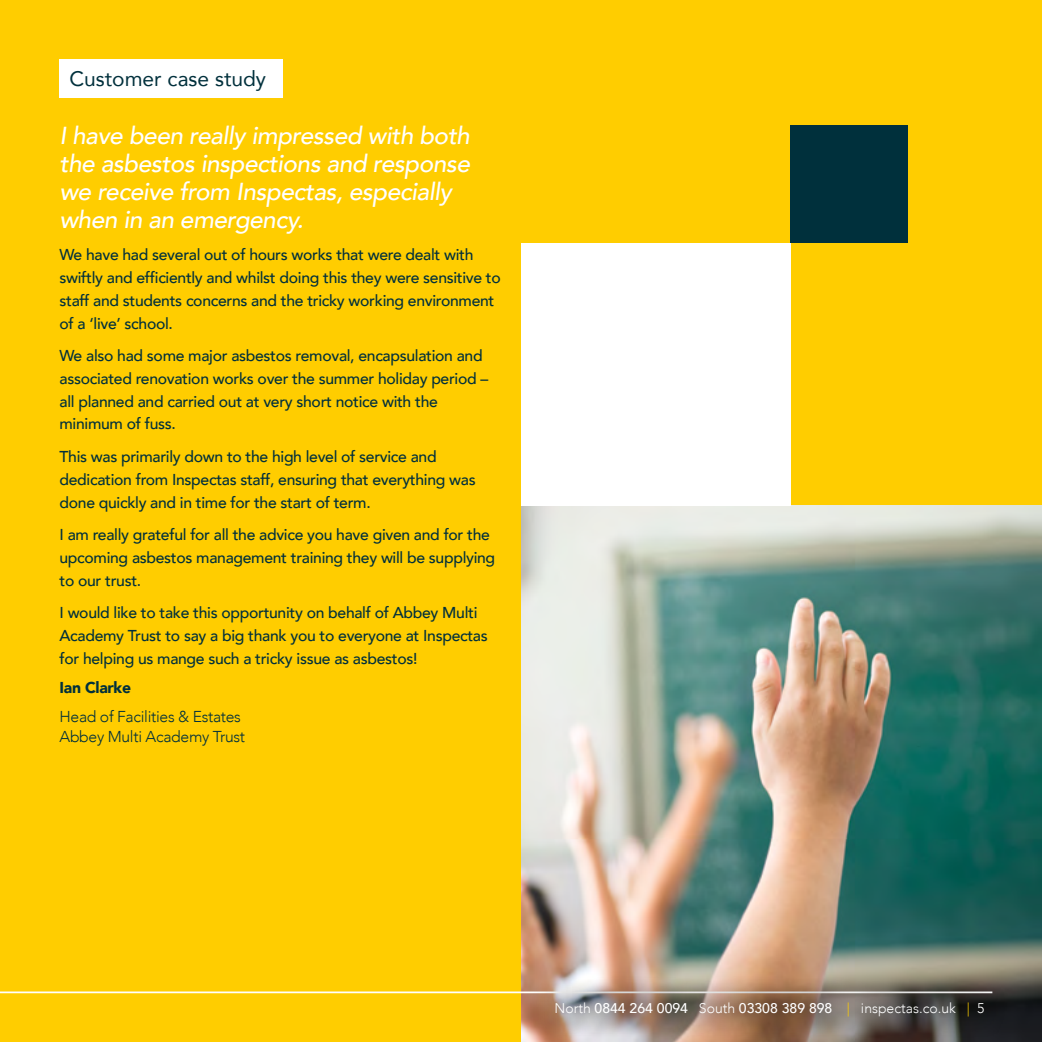
<style>
.page{position:relative;width:1042px;height:1042px;background:#ffcd00}
.page>*{position:absolute;margin:0;border:0;box-sizing:border-box;transform-origin:0 0}
.t1{font:italic 500 24.5px/28px "Avenir";letter-spacing:-.02em;color:#fff}
.t2{font:21px "Avenir";color:#00303c}
.t3{font:500 15.75px/22.8px "Avenir";letter-spacing:-.02em;color:#00303c}
.t4{font:300 15.75px/19.2px "Avenir";letter-spacing:-.02em;color:#00303c}
.t5{font:900 15.75px "Avenir";letter-spacing:-.02em;color:#00303c}
.t6{font:300 14px "Avenir";color:#fff}
.s1{font-weight:500}
.s2{color:#ffcd00}
</style>
<div class="page">
<div style="left:60px;top:60px;width:223px;height:38px;background:#fff"></div>
<img style="left:521px;top:505px;width:521px;height:537px">
<div style="left:521px;top:243px;width:269px;height:262px;background:#fff"></div>
<div style="left:790px;top:125px;width:118px;height:118px;background:#00303c"></div>
<hr style="left:0;top:991px;width:992px;height:2px;background:#fff">
<img style="left:530px;top:976px;width:479px;height:64px">
<h2 class="t2" style="left:69px;top:62px;width:198px">Customer case study</h2>
<h1 class="t1" style="left:60px;top:121px;width:412px">I have been really impressed with both the asbestos inspections and response we receive from Inspectas, especially when in an emergency.</h1>
<p class="t3" style="left:60px;top:243px;width:443px">We have had several out of hours works that were dealt with swiftly and efficiently and whilst doing this they were sensitive to staff and students concerns and the tricky working environment of a ‘live’ school.</p>
<p class="t3" style="left:60px;top:343px;width:430px">We also had some major asbestos removal, encapsulation and associated renovation works over the summer holiday period – all planned and carried out at very short notice with the minimum of fuss.</p>
<p class="t3" style="left:60px;top:444px;width:418px">This was primarily down to the high level of service and dedication from Inspectas staff, ensuring that everything was done quickly and in time for the start of term.</p>
<p class="t3" style="left:60px;top:522px;width:437px">I am really grateful for all the advice you have given and for the upcoming asbestos management training they will be supplying to our trust.</p>
<p class="t3" style="left:60px;top:601px;width:430px">I would like to take this opportunity on behalf of Abbey Multi<br>Academy Trust to say a big thank you to everyone at Inspectas for helping us mange such a tricky issue as asbestos!</p>
<p class="t5" style="left:60px;top:674px;width:73px">Ian Clarke</p>
<p class="t4" style="left:60px;top:707px;width:187px">Head of Facilities &amp; Estates<br>Abbey Multi Academy Trust</p>
<p class="t6" style="left:554px;top:999px;width:431px">North <span class="s1">0844 264 0094</span> South <span class="s1">03308 389 898</span> <span class="s2">|</span> inspectas.co.uk <span class="s2">|</span> 5</p>
</div>
